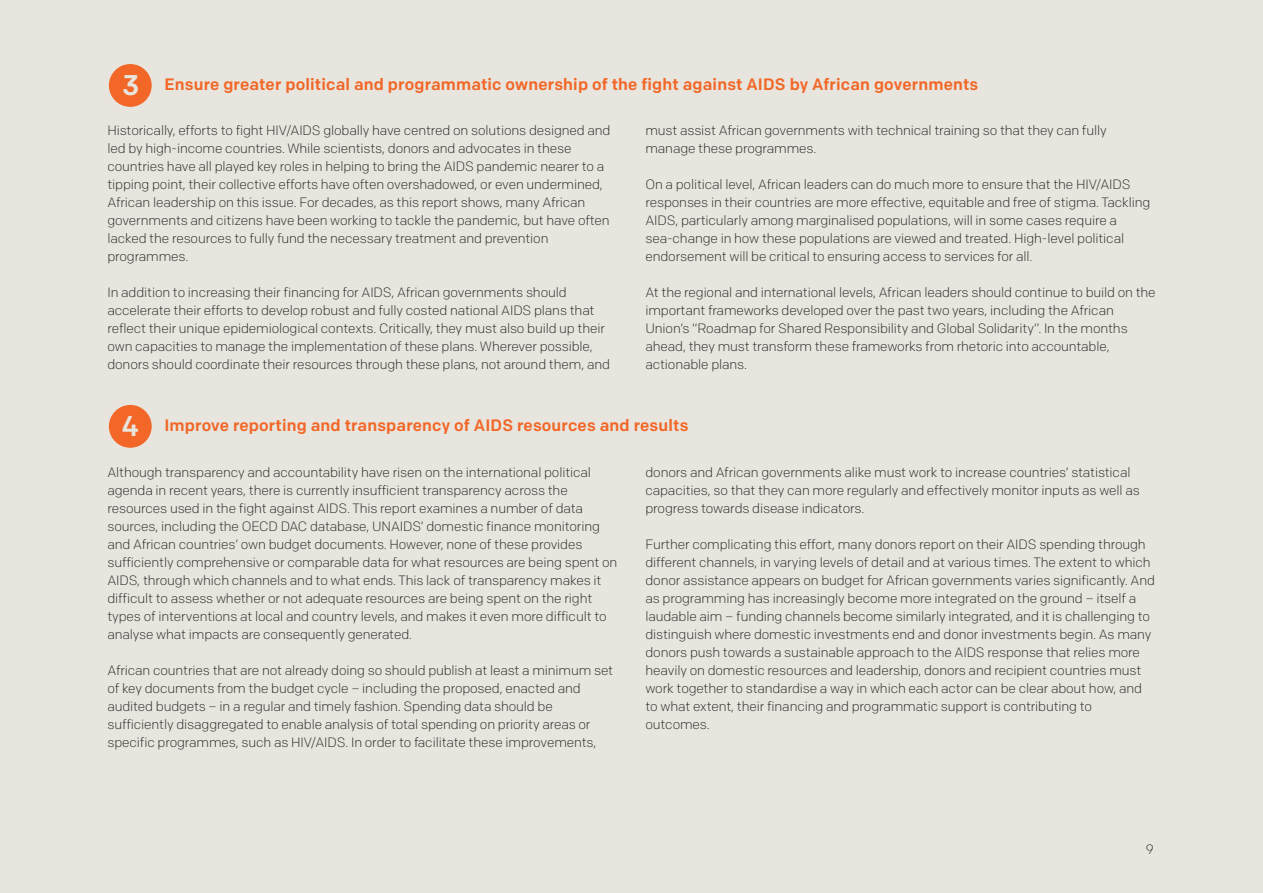
<style>
.page{position:relative;width:1263px;height:893px;background:#e8e5de}
.page>*{position:absolute;margin:0;border:0;box-sizing:border-box;transform-origin:0 0}
.t1{font:500 28.5px "Colfax";color:#e8e5de}
.t2{font:500 16.5px "Colfax";letter-spacing:.01em;color:#f26727}
.t3{font:300 13.5px/18px "Colfax";letter-spacing:-.01em;color:#231f20}
</style>
<div class="page">
<div style="left:109px;top:64px;width:43px;height:43px;background:#f26727;border-radius:50%"></div>
<div style="left:109px;top:405px;width:43px;height:43px;background:#f26727;border-radius:50%"></div>
<h1 class="t1" style="left:122px;top:68px;width:19px">3</h1>
<p class="t2" style="left:109px;top:74px;width:34px">E</p>
<p class="t2" style="left:175px;top:74px;width:805px">nsure greater political and programmatic ownership of the fight against AIDS by African governments</p>
<p class="t3" style="left:107px;top:121px;width:505px">Historically, efforts to fight HIV/AIDS globally have centred on solutions designed and led by high-income countries. While scientists, donors and advocates in these countries have all played key roles in helping to bring the AIDS pandemic nearer to a tipping point, their collective efforts have often overshadowed, or even undermined, African leadership on this issue. For decades, as this report shows, many African governments and citizens have been working to tackle the pandemic, but have often lacked the resources to fully fund the necessary treatment and prevention programmes.</p>
<p class="t3" style="left:107px;top:283px;width:504px">In addition to increasing their financing for AIDS, African governments should accelerate their efforts to develop robust and fully costed national AIDS plans that reflect their unique epidemiological contexts. Critically, they must also build up their own capacities to manage the implementation of these plans. Wherever possible, donors should coordinate their resources through these plans, not around them, and</p>
<p class="t3" style="left:645px;top:121px;width:463px">must assist African governments with technical training so that they can fully manage these programmes.</p>
<p class="t3" style="left:645px;top:175px;width:506px">On a political level, African leaders can do much more to ensure that the HIV/AIDS responses in their countries are more effective, equitable and free of stigma. Tackling AIDS, particularly among marginalised populations, will in some cases require a sea-change in how these populations are viewed and treated. High-level political endorsement will be critical to ensuring access to services for all.</p>
<p class="t3" style="left:645px;top:283px;width:512px">At the regional and international levels, African leaders should continue to build on the important frameworks developed over the past two years, including the African Union’s “Roadmap for Shared Responsibility and Global Solidarity”. In the months ahead, they must transform these frameworks from rhetoric into accountable, actionable plans.</p>
<h1 class="t1" style="left:122px;top:409px;width:19px">4</h1>
<p class="t2" style="left:109px;top:415px;width:31px">I</p>
<p class="t2" style="left:170px;top:415px;width:520px">mprove reporting and transparency of AIDS resources and results</p>
<p class="t3" style="left:107px;top:463px;width:511px">Although transparency and accountability have risen on the international political agenda in recent years, there is currently insufficient transparency across the resources used in the fight against AIDS. This report examines a number of data sources, including the OECD DAC database, UNAIDS’ domestic finance monitoring and African countries’ own budget documents. However, none of these provides sufficiently comprehensive or comparable data for what resources are being spent on AIDS, through which channels and to what ends. This lack of transparency makes it difficult to assess whether or not adequate resources are being spent on the right types of interventions at local and country levels, and makes it even more difficult to analyse what impacts are consequently generated.</p>
<p class="t3" style="left:107px;top:661px;width:507px">African countries that are not already doing so should publish at least a minimum set of key documents from the budget cycle – including the proposed, enacted and audited budgets – in a regular and timely fashion. Spending data should be sufficiently disaggregated to enable analysis of total spending on priority areas or specific programmes, such as HIV/AIDS. In order to facilitate these improvements,</p>
<p class="t3" style="left:645px;top:463px;width:496px">donors and African governments alike must work to increase countries’ statistical capacities, so that they can more regularly and effectively monitor inputs as well as progress towards disease indicators.</p>
<p class="t3" style="left:645px;top:535px;width:511px">Further complicating this effort, many donors report on their AIDS spending through different channels, in varying levels of detail and at various times. The extent to which donor assistance appears on budget for African governments varies significantly. And as programming has increasingly become more integrated on the ground – itself a laudable aim – funding channels become similarly integrated, and it is challenging to distinguish where domestic investments end and donor investments begin. As many donors push towards a sustainable approach to the AIDS response that relies more heavily on domestic resources and leadership, donors and recipient countries must work together to standardise a way in which each actor can be clear about how, and to what extent, their financing and programmatic support is contributing to outcomes.</p>
<p class="t3" style="left:1146px;top:841px;width:10px">9</p>
</div>
